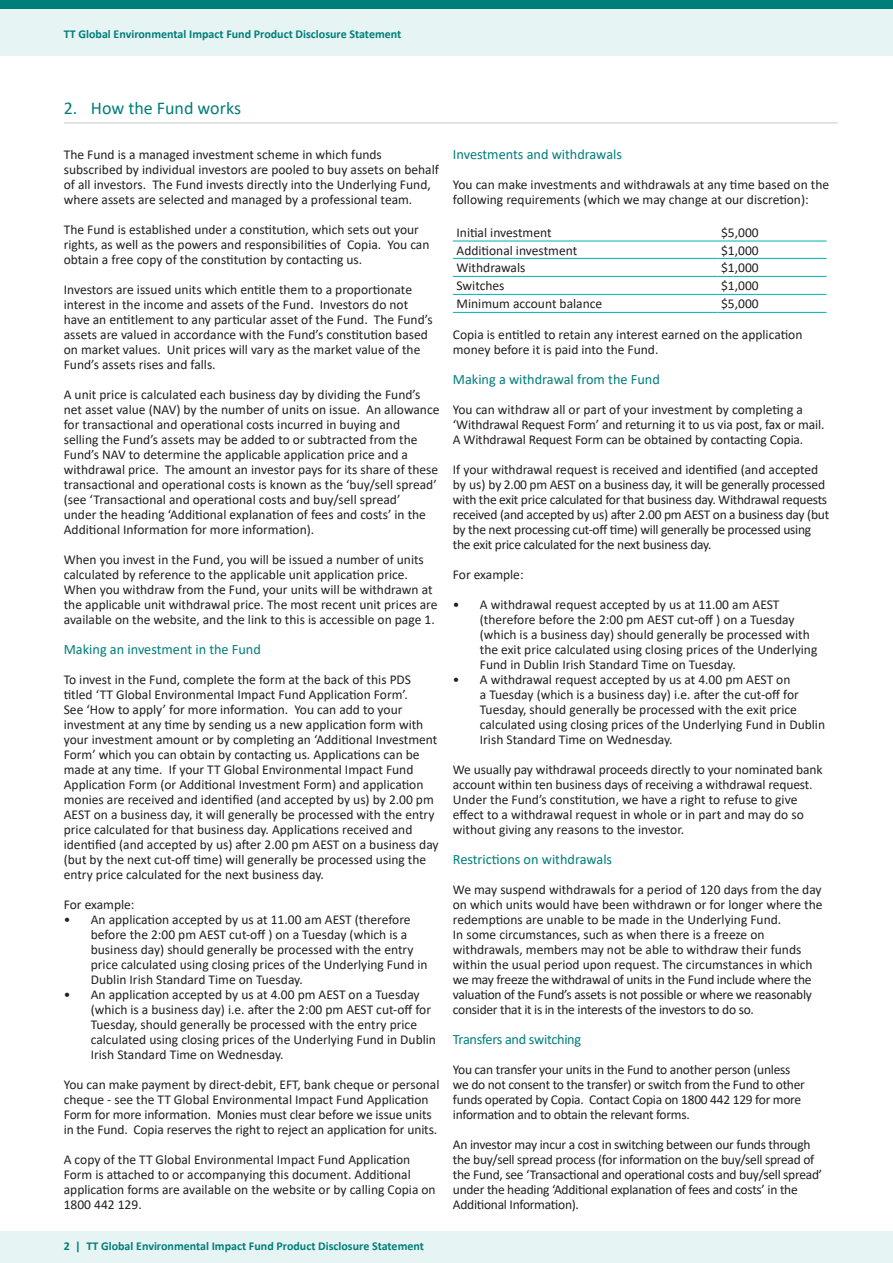
<style>
.page{position:relative;width:893px;height:1263px;background:#fff}
.page>*{position:absolute;margin:0;border:0;box-sizing:border-box;transform-origin:0 0}
.Artisan_heading_PDS{font:18px "Calibri";color:#007e7a}
.t1{font:14.25px "Calibri";color:#007e7a}
.t2{font:14.25px "Calibri";letter-spacing:-.02em;color:#007e7a}
.t3{font:13.5px/15px "Calibri";color:#231f20}
.t4{font:13.5px/15px "Calibri";letter-spacing:-.02em;color:#231f20}
.t5{font:700 12px "Calibri";color:#007e7a}
</style>
<div class="page">
<div style="left:0;top:0;width:893px;height:55px;background:#e6f4f4"></div>
<div style="left:0;top:0;width:893px;height:9px;background:#007e7a"></div>
<div style="left:0;top:1231px;width:893px;height:32px;background:#e6f4f4"></div>
<hr style="left:453px;top:241px;width:264px;height:1px;background:#00b1b0">
<hr style="left:717px;top:241px;width:110px;height:1px;background:#00b1b0">
<hr style="left:453px;top:258px;width:264px;height:1px;background:#00b1b0">
<hr style="left:717px;top:258px;width:110px;height:1px;background:#00b1b0">
<hr style="left:453px;top:276px;width:264px;height:1px;background:#00b1b0">
<hr style="left:717px;top:276px;width:110px;height:1px;background:#00b1b0">
<hr style="left:453px;top:294px;width:264px;height:1px;background:#00b1b0">
<hr style="left:717px;top:294px;width:110px;height:1px;background:#00b1b0">
<hr style="left:453px;top:312px;width:264px;height:1px;background:#00b1b0">
<hr style="left:717px;top:312px;width:110px;height:1px;background:#00b1b0">
<hr style="left:64px;top:123px;width:774px;height:1px;background:#c9cacc">
<p class="t5" style="left:64px;top:26px;width:339px">TT Global Environmental Impact Fund Product Disclosure Statement</p>
<p class="Artisan_heading_PDS" style="left:64px;top:96px;width:179px">2. How the Fund works</p>
<p class="t3" style="left:64px;top:147px;width:377px">The Fund is a managed investment scheme in which funds subscribed by individual investors are pooled to buy assets on behalf of all investors. The Fund invests directly into the Underlying Fund, where assets are selected and managed by a professional team.</p>
<p class="t3" style="left:64px;top:222px;width:367px">The Fund is established under a constitution, which sets out your rights, as well as the powers and responsibilities of Copia. You can obtain a free copy of the constitution by contacting us.</p>
<p class="t3" style="left:64px;top:282px;width:370px">Investors are issued units which entitle them to a proportionate interest in the income and assets of the Fund. Investors do not have an entitlement to any particular asset of the Fund. The Fund’s assets are valued in accordance with the Fund’s constitution based on market values. Unit prices will vary as the market value of the Fund’s assets rises and falls.</p>
<p class="t3" style="left:64px;top:387px;width:377px">A unit price is calculated each business day by dividing the Fund’s net asset value (NAV) by the number of units on issue. An allowance for transactional and operational costs incurred in buying and<br>selling the Fund’s assets may be added to or subtracted from the Fund’s NAV to determine the applicable application price and a withdrawal price. The amount an investor pays for its share of these transactional and operational costs is known as the ‘buy/sell spread’ (see ‘Transactional and operational costs and buy/sell spread’<br>under the heading ‘Additional explanation of fees and costs’ in the Additional Information for more information).</p>
<p class="t3" style="left:64px;top:552px;width:375px">When you invest in the Fund, you will be issued a number of units calculated by reference to the applicable unit application price.<br>When you withdraw from the Fund, your units will be withdrawn at the applicable unit withdrawal price. The most recent unit prices are available on the website, and the link to this is accessible on page 1.</p>
<p class="t1" style="left:64px;top:639px;width:199px">Making an investment in the Fund</p>
<p class="t3" style="left:64px;top:672px;width:376px">To invest in the Fund, complete the form at the back of this PDS titled ‘TT Global Environmental Impact Fund Application Form’.<br>See ‘How to apply’ for more information. You can add to your investment at any time by sending us a new application form with your investment amount or by completing an ‘Additional Investment Form’ which you can obtain by contacting us. Applications can be made at any time. If your TT Global Environmental Impact Fund Application Form (or Additional Investment Form) and application monies are received and identified (and accepted by us) by 2.00 pm AEST on a business day, it will generally be processed with the entry price calculated for that business day. Applications received and identified (and accepted by us) after 2.00 pm AEST on a business day (but by the next cut-off time) will generally be processed using the entry price calculated for the next business day.</p>
<p class="t3" style="left:64px;top:897px;width:72px">For example:</p>
<p class="t3" style="left:91px;top:912px;width:338px;text-indent:-27px">• An application accepted by us at 11.00 am AEST (therefore before the 2:00 pm AEST cut-off ) on a Tuesday (which is a business day) should generally be processed with the entry price calculated using closing prices of the Underlying Fund in Dublin Irish Standard Time on Tuesday.</p>
<p class="t3" style="left:91px;top:987px;width:347px;text-indent:-27px">• An application accepted by us at 4.00 pm AEST on a Tuesday (which is a business day) i.e. after the 2:00 pm AEST cut-off for Tuesday, should generally be processed with the entry price calculated using closing prices of the Underlying Fund in Dublin Irish Standard Time on Wednesday.</p>
<p class="t3" style="left:64px;top:1077px;width:377px">You can make payment by direct-debit, EFT, bank cheque or personal cheque - see the TT Global Environmental Impact Fund Application Form for more information. Monies must clear before we issue units in the Fund. Copia reserves the right to reject an application for units.</p>
<p class="t3" style="left:64px;top:1152px;width:373px">A copy of the TT Global Environmental Impact Fund Application Form is attached to or accompanying this document. Additional application forms are available on the website or by calling Copia on 1800 442 129.</p>
<p class="t5" style="left:64px;top:1237px;width:362px">2 | TT Global Environmental Impact Fund Product Disclosure Statement</p>
<p class="t1" style="left:453px;top:144px;width:171px">Investments and withdrawals</p>
<p class="t3" style="left:453px;top:177px;width:378px">You can make investments and withdrawals at any time based on the following requirements (which we may change at our discretion):</p>
<p class="t3" style="left:456px;top:225px;width:97px">Initial investment</p>
<p class="t3" style="left:721px;top:225px;width:39px">$5,000</p>
<p class="t3" style="left:456px;top:242px;width:122px">Additional investment</p>
<p class="t3" style="left:721px;top:242px;width:39px">$1,000</p>
<p class="t3" style="left:456px;top:260px;width:70px">Withdrawals</p>
<p class="t3" style="left:721px;top:260px;width:39px">$1,000</p>
<p class="t3" style="left:456px;top:278px;width:49px">Switches</p>
<p class="t3" style="left:721px;top:278px;width:39px">$1,000</p>
<p class="t3" style="left:456px;top:296px;width:147px">Minimum account balance</p>
<p class="t3" style="left:721px;top:296px;width:39px">$5,000</p>
<p class="t3" style="left:453px;top:327px;width:351px">Copia is entitled to retain any interest earned on the application money before it is paid into the Fund.</p>
<p class="t1" style="left:453px;top:369px;width:208px">Making a withdrawal from the Fund</p>
<p class="t3" style="left:453px;top:402px;width:352px">You can withdraw all or part of your investment by completing a</p>
<p class="t3" style="left:453px;top:417px;width:373px">‘Withdrawal Request Form’ and returning it to us via post, fax or mail.<br>A Withdrawal Request Form can be obtained by contacting Copia.</p>
<p class="t4" style="left:453px;top:462px;width:378px">If your withdrawal request is received and identified (and accepted by us) by 2.00 pm AEST on a business day, it will be generally processed with the exit price calculated for that business day. Withdrawal requests received (and accepted by us) after 2.00 pm AEST on a business day (but by the next processing cut-off time) will generally be processed using the exit price calculated for the next business day.</p>
<p class="t3" style="left:453px;top:567px;width:72px">For example:</p>
<p class="t3" style="left:480px;top:597px;width:339px;text-indent:-27px">• A withdrawal request accepted by us at 11.00 am AEST (therefore before the 2:00 pm AEST cut-off ) on a Tuesday (which is a business day) should generally be processed with the exit price calculated using closing prices of the Underlying Fund in Dublin Irish Standard Time on Tuesday.</p>
<p class="t3" style="left:480px;top:672px;width:347px;text-indent:-27px">• A withdrawal request accepted by us at 4.00 pm AEST on<br>a Tuesday (which is a business day) i.e. after the cut-off for Tuesday, should generally be processed with the exit price calculated using closing prices of the Underlying Fund in Dublin Irish Standard Time on Wednesday.</p>
<p class="t3" style="left:453px;top:762px;width:371px">We usually pay withdrawal proceeds directly to your nominated bank account within ten business days of receiving a withdrawal request.</p>
<p class="t3" style="left:453px;top:792px;width:352px">Under the Fund’s constitution, we have a right to refuse to give effect to a withdrawal request in whole or in part and may do so without giving any reasons to the investor.</p>
<p class="t1" style="left:453px;top:849px;width:161px">Restrictions on withdrawals</p>
<p class="t3" style="left:453px;top:882px;width:371px;text-align:justify">We may suspend withdrawals for a period of 120 days from the day on which units would have been withdrawn or for longer where the redemptions are unable to be made in the Underlying Fund.</p>
<p class="t4" style="left:453px;top:927px;width:361px">In some circumstances, such as when there is a freeze on withdrawals, members may not be able to withdraw their funds within the usual period upon request. The circumstances in which we may freeze the withdrawal of units in the Fund include where the valuation of the Fund’s assets is not possible or where we reasonably consider that it is in the interests of the investors to do so.</p>
<p class="t2" style="left:453px;top:1029px;width:130px">Transfers and switching</p>
<p class="t4" style="left:453px;top:1062px;width:339px">You can transfer your units in the Fund to another person (unless</p>
<p class="t4" style="left:453px;top:1077px;width:354px">we do not consent to the transfer) or switch from the Fund to other funds operated by Copia. Contact Copia on 1800 442 129 for more information and to obtain the relevant forms.</p>
<p class="t4" style="left:453px;top:1137px;width:371px">An investor may incur a cost in switching between our funds through the buy/sell spread process (for information on the buy/sell spread of the Fund, see ‘Transactional and operational costs and buy/sell spread’ under the heading ‘Additional explanation of fees and costs’ in the Additional Information).</p>
</div>
